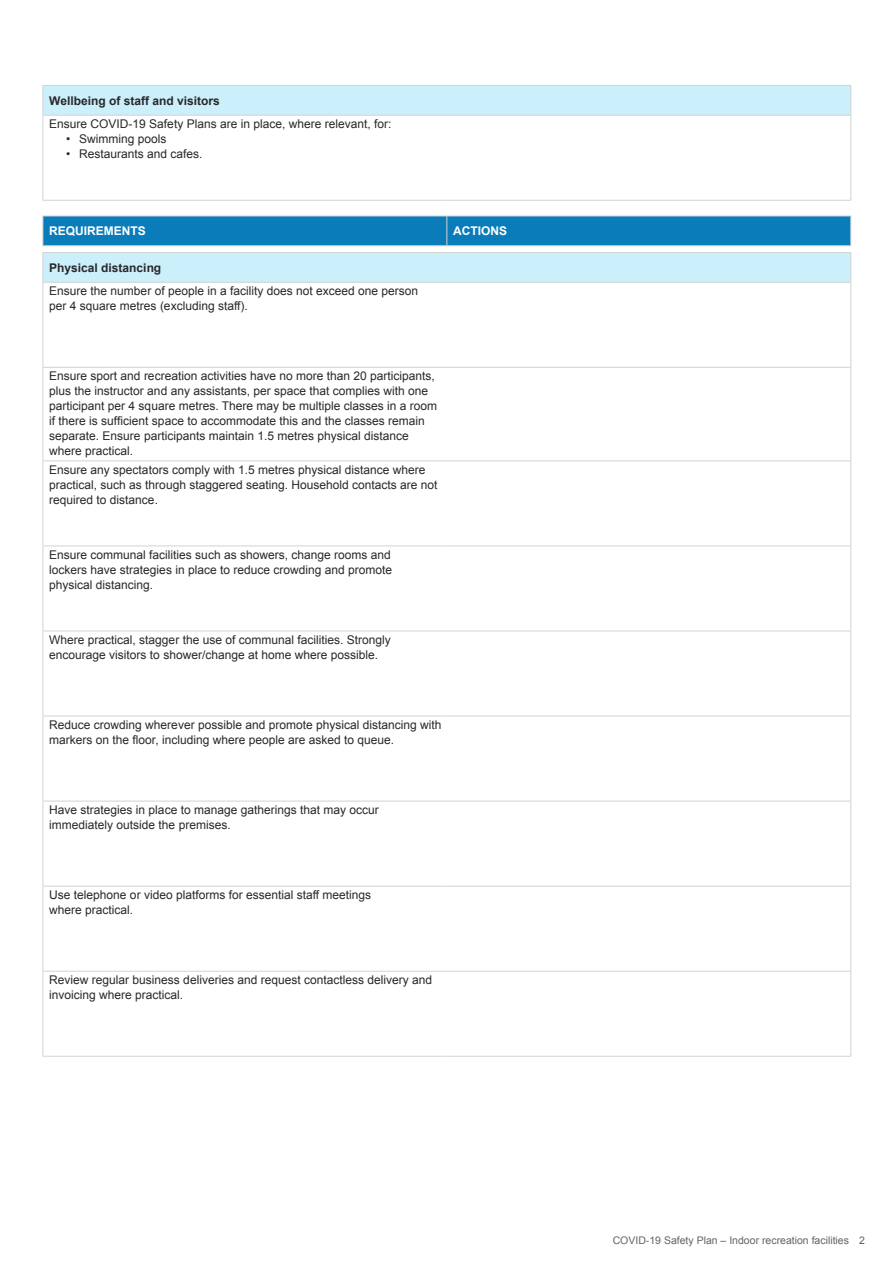
<style>
.page{position:relative;width:893px;height:1263px;background:#fff}
.page>*{position:absolute;margin:0;border:0;box-sizing:border-box;transform-origin:0 0}
.Text{font:12px/15px "Arial";color:#292829}
.H4-bold_tables{font:700 12px "Arial";color:#292829}
.Head_5_tables_white{font:700 12px "Arial";color:#fff}
.t1{font:10.5px "Arial";color:#636466}
</style>
<div class="page">
<hr style="left:43px;top:115px;width:404px;height:1px;background:#d1d3d4">
<hr style="left:447px;top:115px;width:404px;height:1px;background:#d1d3d4">
<hr style="left:43px;top:116px;width:1px;height:84px;background:#d1d3d4">
<hr style="left:850px;top:116px;width:1px;height:84px;background:#d1d3d4">
<hr style="left:43px;top:200px;width:404px;height:1px;background:#d1d3d4">
<hr style="left:447px;top:200px;width:404px;height:1px;background:#d1d3d4">
<div style="left:43px;top:85px;width:808px;height:30px;background:#cceffc"></div>
<svg style="left:43px;top:216px;width:808px;height:30px;background:#137fba"></svg>
<hr style="left:43px;top:283px;width:1px;height:84px;background:#d1d3d4">
<hr style="left:850px;top:283px;width:1px;height:84px;background:#d1d3d4">
<hr style="left:43px;top:367px;width:404px;height:1px;background:#d1d3d4">
<hr style="left:43px;top:368px;width:1px;height:92px;background:#d1d3d4">
<hr style="left:447px;top:367px;width:404px;height:1px;background:#d1d3d4">
<hr style="left:850px;top:368px;width:1px;height:92px;background:#d1d3d4">
<hr style="left:43px;top:460px;width:404px;height:1px;background:#d1d3d4">
<hr style="left:43px;top:461px;width:1px;height:84px;background:#d1d3d4">
<hr style="left:447px;top:460px;width:404px;height:1px;background:#d1d3d4">
<hr style="left:850px;top:461px;width:1px;height:84px;background:#d1d3d4">
<hr style="left:43px;top:545px;width:404px;height:1px;background:#d1d3d4">
<hr style="left:43px;top:546px;width:1px;height:85px;background:#d1d3d4">
<hr style="left:447px;top:545px;width:404px;height:1px;background:#d1d3d4">
<hr style="left:850px;top:546px;width:1px;height:85px;background:#d1d3d4">
<hr style="left:43px;top:631px;width:404px;height:1px;background:#d1d3d4">
<hr style="left:43px;top:631px;width:1px;height:85px;background:#d1d3d4">
<hr style="left:447px;top:631px;width:404px;height:1px;background:#d1d3d4">
<hr style="left:850px;top:631px;width:1px;height:85px;background:#d1d3d4">
<hr style="left:43px;top:716px;width:404px;height:1px;background:#d1d3d4">
<hr style="left:43px;top:716px;width:1px;height:85px;background:#d1d3d4">
<hr style="left:447px;top:716px;width:404px;height:1px;background:#d1d3d4">
<hr style="left:850px;top:716px;width:1px;height:85px;background:#d1d3d4">
<hr style="left:43px;top:801px;width:404px;height:1px;background:#d1d3d4">
<hr style="left:43px;top:801px;width:1px;height:85px;background:#d1d3d4">
<hr style="left:447px;top:801px;width:404px;height:1px;background:#d1d3d4">
<hr style="left:850px;top:801px;width:1px;height:85px;background:#d1d3d4">
<hr style="left:43px;top:886px;width:404px;height:1px;background:#d1d3d4">
<hr style="left:43px;top:886px;width:1px;height:85px;background:#d1d3d4">
<hr style="left:447px;top:886px;width:404px;height:1px;background:#d1d3d4">
<hr style="left:850px;top:886px;width:1px;height:85px;background:#d1d3d4">
<hr style="left:43px;top:971px;width:404px;height:1px;background:#d1d3d4">
<hr style="left:43px;top:971px;width:1px;height:85px;background:#d1d3d4">
<hr style="left:447px;top:971px;width:404px;height:1px;background:#d1d3d4">
<hr style="left:850px;top:971px;width:1px;height:85px;background:#d1d3d4">
<hr style="left:43px;top:1056px;width:404px;height:1px;background:#d1d3d4">
<hr style="left:447px;top:1056px;width:404px;height:1px;background:#d1d3d4">
<hr style="left:43px;top:282px;width:404px;height:1px;background:#d1d3d4">
<hr style="left:447px;top:282px;width:404px;height:1px;background:#d1d3d4">
<div style="left:43px;top:252px;width:808px;height:30px;background:#cceffc"></div>
<h4 class="H4-bold_tables" style="left:49px;top:93px;width:172px">Wellbeing of staff and visitors</h4>
<p class="Text" style="left:49px;top:117px;width:344px">Ensure COVID-19 Safety Plans are in place, where relevant, for:</p>
<p class="Text" style="left:66px;top:132px;width:102px">• Swimming pools</p>
<p class="Text" style="left:66px;top:147px;width:138px">• Restaurants and cafes.</p>
<h5 class="Head_5_tables_white" style="left:49px;top:223px;width:98px">REQUIREMENTS</h5>
<h5 class="Head_5_tables_white" style="left:453px;top:223px;width:55px">ACTIONS</h5>
<h4 class="H4-bold_tables" style="left:49px;top:260px;width:114px">Physical distancing</h4>
<p class="Text" style="left:49px;top:284px;width:370px">Ensure the number of people in a facility does not exceed one person per 4 square metres (excluding staff).</p>
<p class="Text" style="left:49px;top:369px;width:389px">Ensure sport and recreation activities have no more than 20 participants, plus the instructor and any assistants, per space that complies with one participant per 4 square metres. There may be multiple classes in a room if there is sufficient space to accommodate this and the classes remain separate. Ensure participants maintain 1.5 metres physical distance where practical.</p>
<p class="Text" style="left:49px;top:462px;width:390px">Ensure any spectators comply with 1.5 metres physical distance where practical, such as through staggered seating. Household contacts are not required to distance.</p>
<p class="Text" style="left:49px;top:547px;width:344px;text-align:justify">Ensure communal facilities such as showers, change rooms and lockers have strategies in place to reduce crowding and promote physical distancing.</p>
<p class="Text" style="left:49px;top:632px;width:343px">Where practical, stagger the use of communal facilities. Strongly encourage visitors to shower/change at home where possible.</p>
<p class="Text" style="left:49px;top:717px;width:394px">Reduce crowding wherever possible and promote physical distancing with markers on the floor, including where people are asked to queue.</p>
<p class="Text" style="left:49px;top:802px;width:331px">Have strategies in place to manage gatherings that may occur immediately outside the premises.</p>
<p class="Text" style="left:49px;top:887px;width:323px">Use telephone or video platforms for essential staff meetings where practical.</p>
<p class="Text" style="left:49px;top:972px;width:384px">Review regular business deliveries and request contactless delivery and invoicing where practical.</p>
<p class="t1" style="left:613px;top:1234px;width:254px">COVID-19 Safety Plan – Indoor recreation facilities 2</p>
</div>
